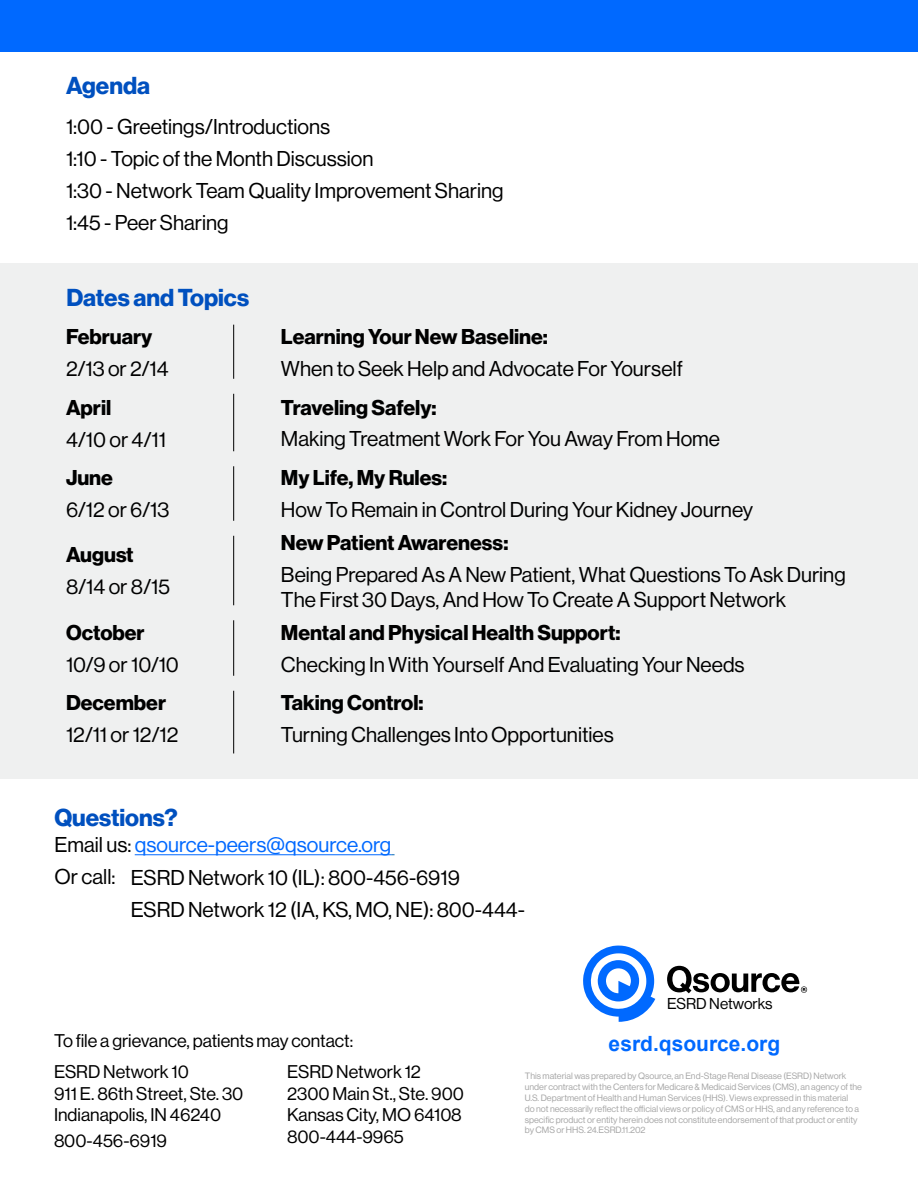
<style>
.page{position:relative;width:918px;height:1188px;background:#fff}
.page>*{position:absolute;margin:0;border:0;box-sizing:border-box;transform-origin:0 0}
.t1{font:24px "N Haas Grotesk DS Pro 75 Bd";color:#0050bf}
.t2{font:21px/25.2px "N Haas Grotesk DS Pro 55 Rg";color:#000}
.t3{font:21px "N Haas Grotesk DS Pro 75 Bd";color:#000}
.t4{font:21px "N Haas Grotesk DS Pro 55 Rg";color:#0069ff}
.t5{font:700 21px "Arial";color:#0069ff}
.t6{font:18px/21.6px "N Haas Grotesk DS Pro 55 Rg";color:#000}
.t7{font:15.45px "N Haas Grotesk DS Pro 55 Rg";color:#000}
.t8{font:9px/10.8px "N Haas Grotesk DS Pro 55 Rg";color:#a6a6a6}
.s1{color:#000}
</style>
<div class="page">
<div style="left:0;top:263px;width:918px;height:516px;background:#eff0f0"></div>
<hr style="left:135px;top:854px;width:256px;height:1px;background:#0069ff">
<div style="left:0;top:0;width:918px;height:52px;background:#0069ff"></div>
<hr style="left:233px;top:317px;width:1px;height:70px;background:#000">
<hr style="left:233px;top:387px;width:1px;height:71px;background:#000">
<hr style="left:233px;top:458px;width:1px;height:70px;background:#000">
<hr style="left:233px;top:528px;width:1px;height:85px;background:#000">
<hr style="left:233px;top:613px;width:1px;height:70px;background:#000">
<hr style="left:233px;top:683px;width:1px;height:70px;background:#000">
<div style="left:216px;top:379px;width:37px;height:15px;background:#eff0f0"></div>
<div style="left:216px;top:451px;width:37px;height:15px;background:#eff0f0"></div>
<div style="left:216px;top:521px;width:37px;height:15px;background:#eff0f0"></div>
<div style="left:216px;top:676px;width:37px;height:15px;background:#eff0f0"></div>
<div style="left:216px;top:605px;width:37px;height:15px;background:#eff0f0"></div>
<div style="left:216px;top:310px;width:37px;height:15px;background:#eff0f0"></div>
<svg style="left:583px;top:945px;width:72px;height:77px"></svg>
<svg style="left:667px;top:966px;width:140px;height:27px"></svg>
<h2 class="t1" style="left:66px;top:71px;width:86px">Agenda</h2>
<p class="t2" style="left:66px;top:114px;width:266px">1:00 - Greetings/Introductions</p>
<p class="t2" style="left:66px;top:146px;width:309px">1:10 - Topic of the Month Discussion</p>
<p class="t2" style="left:66px;top:178px;width:439px">1:30 - Network Team Quality Improvement Sharing</p>
<p class="t2" style="left:66px;top:210px;width:164px">1:45 - Peer Sharing</p>
<h2 class="t1" style="left:66px;top:283px;width:184px">Dates and Topics</h2>
<p class="t3" style="left:66px;top:325px;width:88px">February</p>
<p class="t2" style="left:66px;top:356px;width:104px">2/13 or 2/14</p>
<p class="t3" style="left:66px;top:395px;width:47px">April</p>
<p class="t2" style="left:66px;top:427px;width:102px">4/10 or 4/11</p>
<p class="t3" style="left:66px;top:465px;width:49px">June</p>
<p class="t2" style="left:66px;top:497px;width:105px">6/12 or 6/13</p>
<p class="t3" style="left:66px;top:543px;width:69px">August</p>
<p class="t2" style="left:66px;top:575px;width:105px">8/14 or 8/15</p>
<p class="t3" style="left:66px;top:621px;width:80px">October</p>
<p class="t2" style="left:66px;top:652px;width:115px">10/9 or 10/10</p>
<p class="t3" style="left:66px;top:691px;width:102px">December</p>
<p class="t2" style="left:66px;top:723px;width:114px">12/11 or 12/12</p>
<p class="t3" style="left:281px;top:325px;width:269px">Learning Your New Baseline:</p>
<p class="t2" style="left:281px;top:356px;width:403px">When to Seek Help and Advocate For Yourself</p>
<p class="t3" style="left:281px;top:395px;width:157px">Traveling Safely:</p>
<p class="t2" style="left:281px;top:427px;width:441px">Making Treatment Work For You Away From Home</p>
<p class="t3" style="left:281px;top:465px;width:168px">My Life, My Rules:</p>
<p class="t2" style="left:281px;top:497px;width:474px">How To Remain in Control During Your Kidney Journey</p>
<p class="t3" style="left:281px;top:530px;width:229px">New Patient Awareness:</p>
<p class="t2" style="left:281px;top:562px;width:566px">Being Prepared As A New Patient, What Questions To Ask During<br>The First 30 Days, And How To Create A Support Network</p>
<p class="t3" style="left:281px;top:621px;width:341px">Mental and Physical Health Support:</p>
<p class="t2" style="left:281px;top:652px;width:465px">Checking In With Yourself And Evaluating Your Needs</p>
<p class="t3" style="left:281px;top:691px;width:144px">Taking Control:</p>
<p class="t2" style="left:281px;top:723px;width:334px">Turning Challenges Into Opportunities</p>
<h2 class="t1" style="left:54px;top:803px;width:125px">Questions?</h2>
<p class="t4" style="left:55px;top:833px;width:338px"><span class="s1">Email us:</span> qsource-peers@qsource.org</p>
<p class="t2" style="left:55px;top:864px;width:63px">Or call:</p>
<p class="t2" style="left:131px;top:865px;width:331px">ESRD Network 10 (IL): 800-456-6919</p>
<p class="t2" style="left:131px;top:897px;width:396px">ESRD Network 12 (IA, KS, MO, NE): 800-444-</p>
<p class="t6" style="left:54px;top:1030px;width:301px">To file a grievance, patients may contact:</p>
<p class="t6" style="left:54px;top:1061px;width:136px">ESRD Network 10</p>
<p class="t6" style="left:54px;top:1083px;width:191px">911 E. 86th Street, Ste. 30</p>
<p class="t6" style="left:54px;top:1104px;width:169px">Indianapolis, IN 46240</p>
<p class="t6" style="left:54px;top:1130px;width:115px">800-456-6919</p>
<p class="t6" style="left:287px;top:1061px;width:135px">ESRD Network 12</p>
<p class="t6" style="left:287px;top:1083px;width:178px">2300 Main St., Ste. 900<br>Kansas City, MO 64108<br>800-444-9965</p>
<p class="t7" style="left:667px;top:995px;width:107px">ESRD Networks</p>
<p class="t5" style="left:609px;top:1029px;width:173px">esrd.qsource.org</p>
<p class="t8" style="left:525px;top:1071px;width:339px">This material was prepared by Qsource, an End-Stage Renal Disease (ESRD) Network under contract with the Centers for Medicare &amp; Medicaid Services (CMS), an agency of the U.S. Department of Health and Human Services (HHS). Views expressed in this material<br>do not necessarily reflect the official views or policy of CMS or HHS, and any reference to a specific product or entity herein does not constitute endorsement of that product or entity by CMS or HHS. 24.ESRD.11.202</p>
</div>
